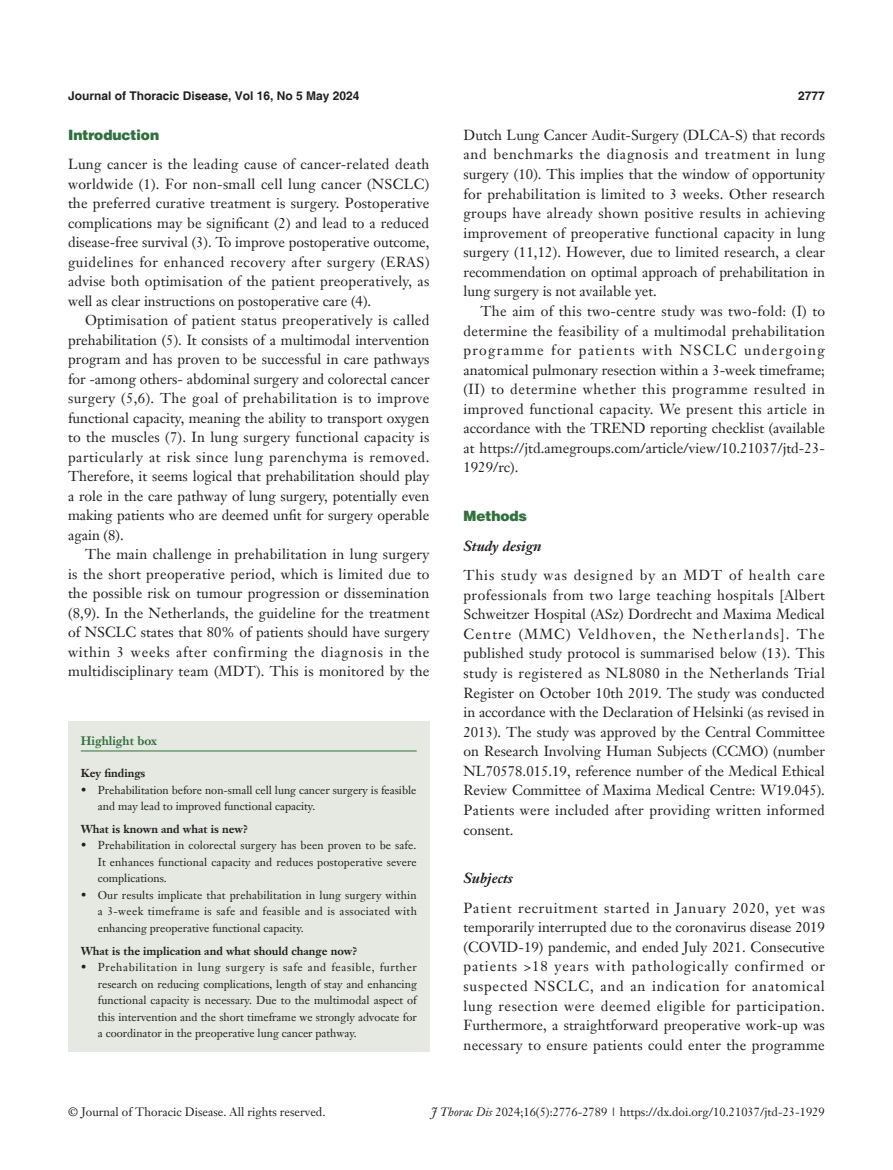
<style>
.page{position:relative;width:893px;height:1170px;background:#fff}
.page>*{position:absolute;margin:0;border:0;box-sizing:border-box;transform-origin:0 0}
.t1{font:14.25px/19.5px "Janson Text LT";letter-spacing:.005em;color:#231f20;text-align:justify}
._2ji-6_5{font:italic 700 14.25px "Janson Text LT";color:#231f20}
._1ji-zhengti{font:900 14.25px "Helvetica";color:#30703e}
._1ji-6_5{font:900 14.25px "Helvetica";color:#30703e}
.t2{font:12px "Janson Text LT";color:#231f20}
.t3{font:700 12px "Helvetica";color:#231f20}
.Cite{font:700 12px "Janson Text LT";color:#30703e}
.Cite-2{font:11.25px/16.5px "Janson Text LT";color:#231f20;text-align:justify}
.Cite-3{font:700 11.25px "Janson Text LT";color:#231f20}
.s1{font-style:italic}
</style>
<div class="page">
<div style="left:68px;top:721px;width:361px;height:330px;background:#e5e9e1"></div>
<hr style="left:81px;top:750px;width:336px;height:1px;background:#30703e">
<p class="t3" style="left:68px;top:88px;width:293px">Journal of Thoracic Disease, Vol 16, No 5 May 2024</p>
<p class="t3" style="left:798px;top:88px;width:28px">2777</p>
<p class="_1ji-zhengti" style="left:68px;top:126px;width:93px">Introduction</p>
<p class="t1" style="left:68px;top:154px;width:363px">Lung cancer is the leading cause of cancer-related death worldwide (1). For non-small cell lung cancer (NSCLC) the preferred curative treatment is surgery. Postoperative complications may be significant (2) and lead to a reduced disease-free survival (3). To improve postoperative outcome, guidelines for enhanced recovery after surgery (ERAS) advise both optimisation of the patient preoperatively, as well as clear instructions on postoperative care (4).</p>
<p class="t1" style="left:68px;top:310px;width:363px;text-indent:17px">Optimisation of patient status preoperatively is called prehabilitation (5). It consists of a multimodal intervention program and has proven to be successful in care pathways for -among others- abdominal surgery and colorectal cancer surgery (5,6). The goal of prehabilitation is to improve functional capacity, meaning the ability to transport oxygen to the muscles (7). In lung surgery functional capacity is particularly at risk since lung parenchyma is removed.<br>Therefore, it seems logical that prehabilitation should play a role in the care pathway of lung surgery, potentially even making patients who are deemed unfit for surgery operable again (8).</p>
<p class="t1" style="left:68px;top:544px;width:363px;text-indent:17px">The main challenge in prehabilitation in lung surgery is the short preoperative period, which is limited due to the possible risk on tumour progression or dissemination (8,9). In the Netherlands, the guideline for the treatment of NSCLC states that 80% of patients should have surgery within 3 weeks after confirming the diagnosis in the multidisciplinary team (MDT). This is monitored by the</p>
<p class="Cite" style="left:81px;top:732px;width:78px">Highlight box</p>
<p class="Cite-3" style="left:81px;top:765px;width:66px">Key findings</p>
<p class="Cite-2" style="left:98px;top:781px;width:320px;text-indent:-17px">• Prehabilitation before non-small cell lung cancer surgery is feasible and may lead to improved functional capacity.</p>
<p class="Cite-3" style="left:81px;top:821px;width:169px">What is known and what is new?</p>
<p class="Cite-2" style="left:98px;top:837px;width:320px;text-indent:-17px">• Prehabilitation in colorectal surgery has been proven to be safe.<br>It enhances functional capacity and reduces postoperative severe complications.</p>
<p class="Cite-2" style="left:98px;top:886px;width:321px;text-indent:-17px">• Our results implicate that prehabilitation in lung surgery within a 3-week timeframe is safe and feasible and is associated with enhancing preoperative functional capacity.</p>
<p class="Cite-3" style="left:81px;top:943px;width:278px">What is the implication and what should change now?</p>
<p class="Cite-2" style="left:98px;top:959px;width:321px;text-indent:-17px">• Prehabilitation in lung surgery is safe and feasible, further research on reducing complications, length of stay and enhancing functional capacity is necessary. Due to the multimodal aspect of this intervention and the short timeframe we strongly advocate for a coordinator in the preoperative lung cancer pathway.</p>
<p class="t1" style="left:463px;top:125px;width:363px">Dutch Lung Cancer Audit-Surgery (DLCA-S) that records and benchmarks the diagnosis and treatment in lung surgery (10). This implies that the window of opportunity for prehabilitation is limited to 3 weeks. Other research groups have already shown positive results in achieving improvement of preoperative functional capacity in lung surgery (11,12). However, due to limited research, a clear recommendation on optimal approach of prehabilitation in lung surgery is not available yet.</p>
<p class="t1" style="left:463px;top:301px;width:363px;text-indent:17px">The aim of this two-centre study was two-fold: (I) to determine the feasibility of a multimodal prehabilitation programme for patients with NSCLC undergoing anatomical pulmonary resection within a 3-week timeframe; (II) to determine whether this programme resulted in improved functional capacity. We present this article in accordance with the TREND reporting checklist (available at https://jtd.amegroups.com/article/view/10.21037/jtd-23- 1929/rc).</p>
<p class="_1ji-6_5" style="left:463px;top:507px;width:65px">Methods</p>
<p class="_2ji-6_5" style="left:463px;top:536px;width:80px">Study design</p>
<p class="t1" style="left:463px;top:565px;width:363px">This study was designed by an MDT of health care professionals from two large teaching hospitals [Albert Schweitzer Hospital (ASz) Dordrecht and Maxima Medical Centre (MMC) Veldhoven, the Netherlands]. The published study protocol is summarised below (13). This study is registered as NL8080 in the Netherlands Trial Register on October 10th 2019. The study was conducted in accordance with the Declaration of Helsinki (as revised in 2013). The study was approved by the Central Committee on Research Involving Human Subjects (CCMO) (number NL70578.015.19, reference number of the Medical Ethical Review Committee of Maxima Medical Centre: W19.045).<br>Patients were included after providing written informed consent.</p>
<p class="_2ji-6_5" style="left:463px;top:869px;width:51px">Subjects</p>
<p class="t1" style="left:463px;top:897px;width:363px">Patient recruitment started in January 2020, yet was temporarily interrupted due to the coronavirus disease 2019 (COVID-19) pandemic, and ended July 2021. Consecutive patients &gt;18 years with pathologically confirmed or suspected NSCLC, and an indication for anatomical lung resection were deemed eligible for participation.<br>Furthermore, a straightforward preoperative work-up was necessary to ensure patients could enter the programme</p>
<p class="t2" style="left:68px;top:1104px;width:259px">© Journal of Thoracic Disease. All rights reserved.</p>
<p class="t2" style="left:431px;top:1104px;width:395px"><span class="s1">J Thorac Dis</span> 2024;16(5):2776-2789 | https://dx.doi.org/10.21037/jtd-23-1929</p>
</div>
